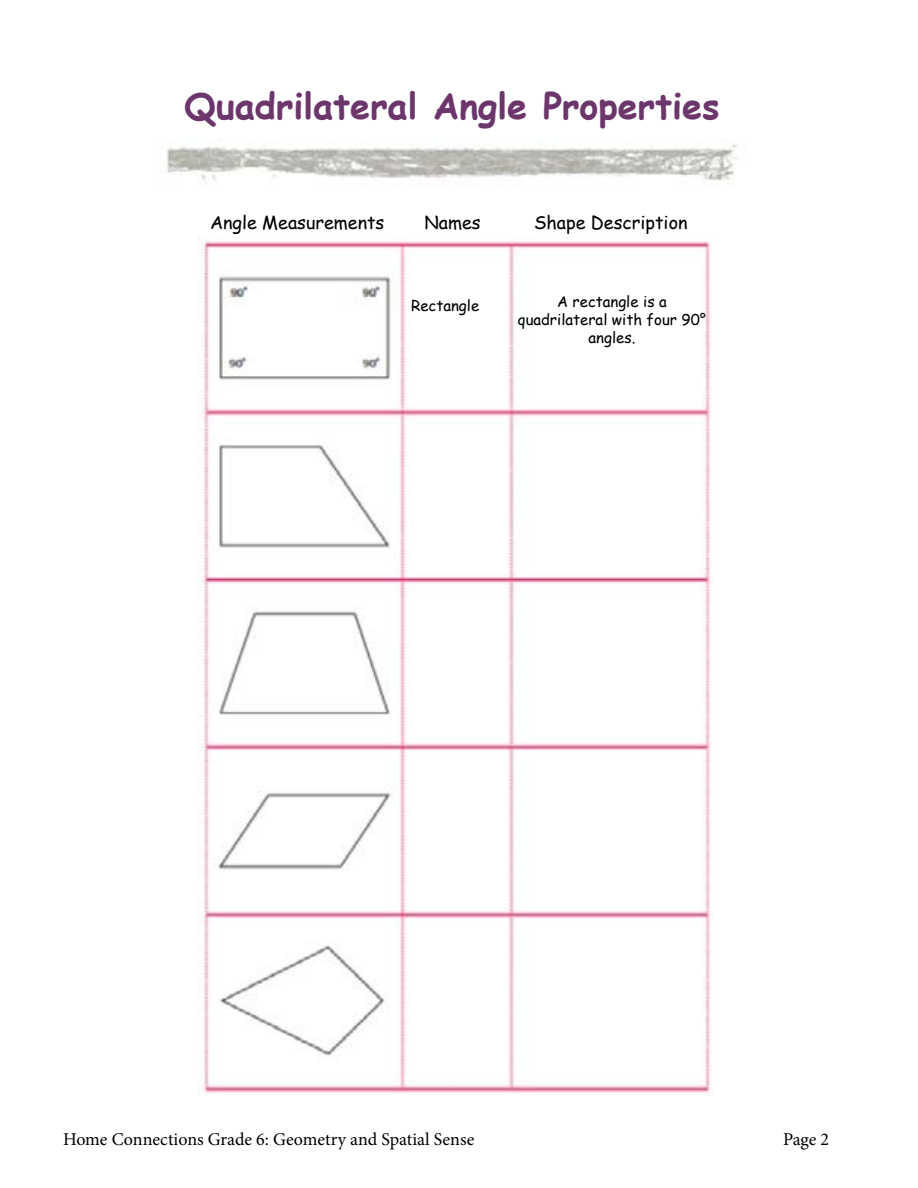
<style>
.page{position:relative;width:918px;height:1188px;background:#fff}
.page>*{position:absolute;margin:0;border:0;box-sizing:border-box;transform-origin:0 0}
.t1{font:700 36px "Comic Sans MS";color:#6c366c}
.t2{font:18px "Minion Pro";color:#000}
.t3{font:18px "Comic Sans MS";color:#000}
.t4{font:15px/18px "Comic Sans MS";color:#000;text-align:center}
</style>
<div class="page">
<img style="left:167px;top:144px;width:570px;height:37px">
<img style="left:198px;top:241px;width:514px;height:854px">
<h1 class="t1" style="left:185px;top:80px;width:537px">Quadrilateral Angle Properties</h1>
<p class="t3" style="left:210px;top:210px;width:176px">Angle Measurements</p>
<p class="t3" style="left:425px;top:210px;width:58px">Names</p>
<p class="t3" style="left:534px;top:210px;width:155px">Shape Description</p>
<p class="t4" style="left:411px;top:296px;width:70px">Rectangle</p>
<p class="t4" style="left:518px;top:292px;width:190px">A rectangle is a quadrilateral with four 90°</p>
<p class="t4" style="left:589px;top:328px;width:48px">angles.</p>
<p class="t2" style="left:63px;top:1127px;width:413px">Home Connections Grade 6: Geometry and Spatial Sense</p>
<p class="t2" style="left:783px;top:1127px;width:48px">Page 2</p>
</div>
